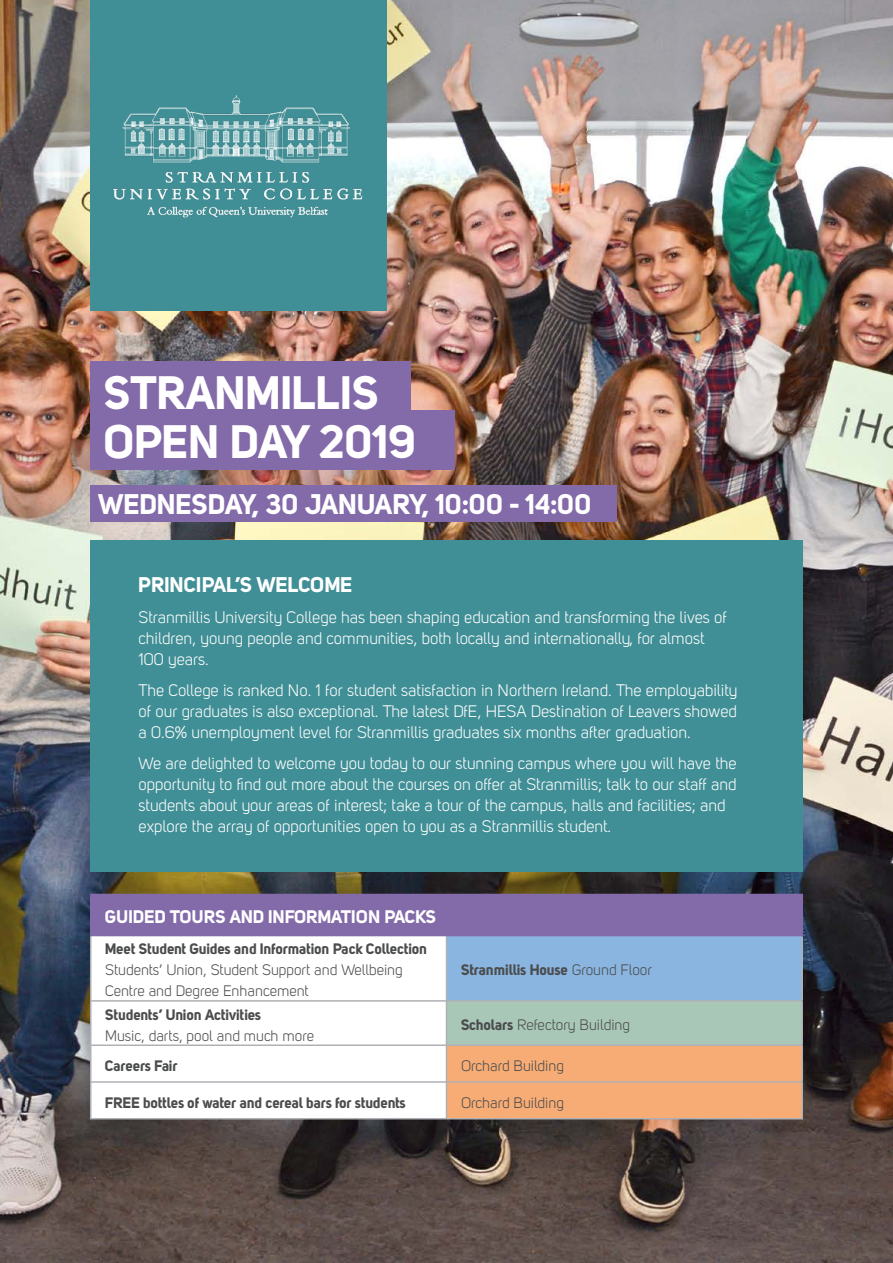
<style>
.page{position:relative;width:893px;height:1263px;background:#fff}
.page>*{position:absolute;margin:0;border:0;box-sizing:border-box;transform-origin:0 0}
.t1{font:46.35px/48.8px "Uni Sans Bold";letter-spacing:-.005em;color:#fff}
.t2{font:28.05px "Uni Sans Bold";letter-spacing:-.01em;color:#fff}
.t3{font:21px "Uni Sans Bold";color:#fff}
.t4{font:18px "Uni Sans Bold";letter-spacing:-.01em;color:#fff}
.t5{font:16.5px/21px "Uni Sans Book";color:#fff}
.t6{font:15px "Uni Sans Bold";color:#4b4c4d}
.t7{font:15px/21px "Uni Sans Book";color:#4b4c4d}
.s1{font-family:"Uni Sans Book"}
.s2{font-family:"Uni Sans Bold"}
</style>
<div class="page">
<img style="left:0;top:0;width:893px;height:1263px">
<div style="left:90px;top:540px;width:713px;height:332px;background:#418f96"></div>
<div style="left:90px;top:361px;width:320px;height:60px;background:#836aa9"></div>
<div style="left:90px;top:410px;width:364px;height:60px;background:#836aa9"></div>
<div style="left:90px;top:485px;width:527px;height:37px;background:#836aa9"></div>
<div style="left:90px;top:0;width:296px;height:311px;background:#418f96"></div>
<img style="left:113px;top:95px;width:250px;height:123px">
<div style="left:91px;top:894px;width:711px;height:41px;background:#836aa9"></div>
<svg style="left:92px;top:936px;width:354px;height:182px"></svg>
<div style="left:446px;top:935px;width:356px;height:66px;background:#89b5e0"></div>
<div style="left:446px;top:1001px;width:356px;height:44px;background:#a9c7b6"></div>
<div style="left:447px;top:1046px;width:354px;height:72px;background:#f7ac75"></div>
<hr style="left:90px;top:936px;width:2px;height:64px;background:#b0b1b5">
<hr style="left:446px;top:936px;width:1px;height:64px;background:#b0b1b5">
<hr style="left:801px;top:936px;width:2px;height:64px;background:#b0b1b5">
<hr style="left:90px;top:1000px;width:356px;height:2px;background:#b0b1b5">
<hr style="left:90px;top:1002px;width:2px;height:42px;background:#b0b1b5">
<hr style="left:446px;top:1000px;width:357px;height:2px;background:#b0b1b5">
<hr style="left:446px;top:1002px;width:1px;height:42px;background:#b0b1b5">
<hr style="left:801px;top:1002px;width:2px;height:42px;background:#b0b1b5">
<hr style="left:90px;top:1044px;width:356px;height:2px;background:#b0b1b5">
<hr style="left:90px;top:1046px;width:2px;height:35px;background:#b0b1b5">
<hr style="left:446px;top:1044px;width:357px;height:2px;background:#b0b1b5">
<hr style="left:446px;top:1046px;width:1px;height:35px;background:#b0b1b5">
<hr style="left:801px;top:1046px;width:2px;height:35px;background:#b0b1b5">
<hr style="left:90px;top:1081px;width:356px;height:2px;background:#b0b1b5">
<hr style="left:90px;top:1083px;width:2px;height:35px;background:#b0b1b5">
<hr style="left:446px;top:1081px;width:357px;height:2px;background:#b0b1b5">
<hr style="left:446px;top:1083px;width:1px;height:35px;background:#b0b1b5">
<hr style="left:801px;top:1083px;width:2px;height:35px;background:#b0b1b5">
<hr style="left:90px;top:1118px;width:356px;height:1px;background:#b0b1b5">
<hr style="left:446px;top:1118px;width:357px;height:1px;background:#b0b1b5">
<hr style="left:90px;top:894px;width:356px;height:1px;background:#836aa9">
<hr style="left:90px;top:895px;width:2px;height:40px;background:#836aa9">
<hr style="left:446px;top:894px;width:357px;height:1px;background:#836aa9">
<hr style="left:801px;top:895px;width:2px;height:40px;background:#836aa9">
<hr style="left:90px;top:935px;width:356px;height:1px;background:#836aa9">
<hr style="left:446px;top:935px;width:357px;height:1px;background:#836aa9">
<p class="t1" style="left:104px;top:367px;width:314px">STRANMILLIS<br>OPEN DAY 2019</p>
<p class="t2" style="left:99px;top:487px;width:495px">WEDNESDAY, 30 JANUARY, 10:00 - 14:00</p>
<p class="t3" style="left:139px;top:572px;width:215px">PRINCIPAL’S WELCOME</p>
<p class="t5" style="left:139px;top:607px;width:590px">Stranmillis University College has been shaping education and transforming the lives of children, young people and communities, both locally and internationally, for almost<br>100 years.</p>
<p class="t5" style="left:139px;top:680px;width:600px;text-align:justify">The College is ranked No. 1 for student satisfaction in Northern Ireland. The employability of our graduates is also exceptional. The latest DfE, HESA Destination of Leavers showed a 0.6% unemployment level for Stranmillis graduates six months after graduation.</p>
<p class="t5" style="left:139px;top:753px;width:600px">We are delighted to welcome you today to our stunning campus where you will have the opportunity to find out more about the courses on offer at Stranmillis; talk to our staff and students about your areas of interest; take a tour of the campus, halls and facilities; and explore the array of opportunities open to you as a Stranmillis student.</p>
<p class="t4" style="left:105px;top:906px;width:333px">GUIDED TOURS AND INFORMATION PACKS</p>
<p class="t6" style="left:105px;top:940px;width:324px">Meet Student Guides and Information Pack Collection</p>
<p class="t7" style="left:105px;top:960px;width:299px">Students’ Union, Student Support and Wellbeing<br>Centre and Degree Enhancement</p>
<p class="t6" style="left:461px;top:961px;width:193px">Stranmillis House <span class="s1">Ground Floor</span></p>
<p class="t6" style="left:105px;top:1005px;width:157px">Students’ Union Activities</p>
<p class="t7" style="left:105px;top:1025px;width:210px">Music, darts, pool and much more</p>
<p class="t7" style="left:461px;top:1014px;width:171px"><span class="s2">Scholars</span> Refectory Building</p>
<p class="t6" style="left:105px;top:1056px;width:74px">Careers Fair</p>
<p class="t7" style="left:461px;top:1055px;width:105px">Orchard Building</p>
<p class="t6" style="left:105px;top:1093px;width:302px">FREE bottles of water and cereal bars for students</p>
<p class="t7" style="left:461px;top:1092px;width:105px">Orchard Building</p>
</div>
